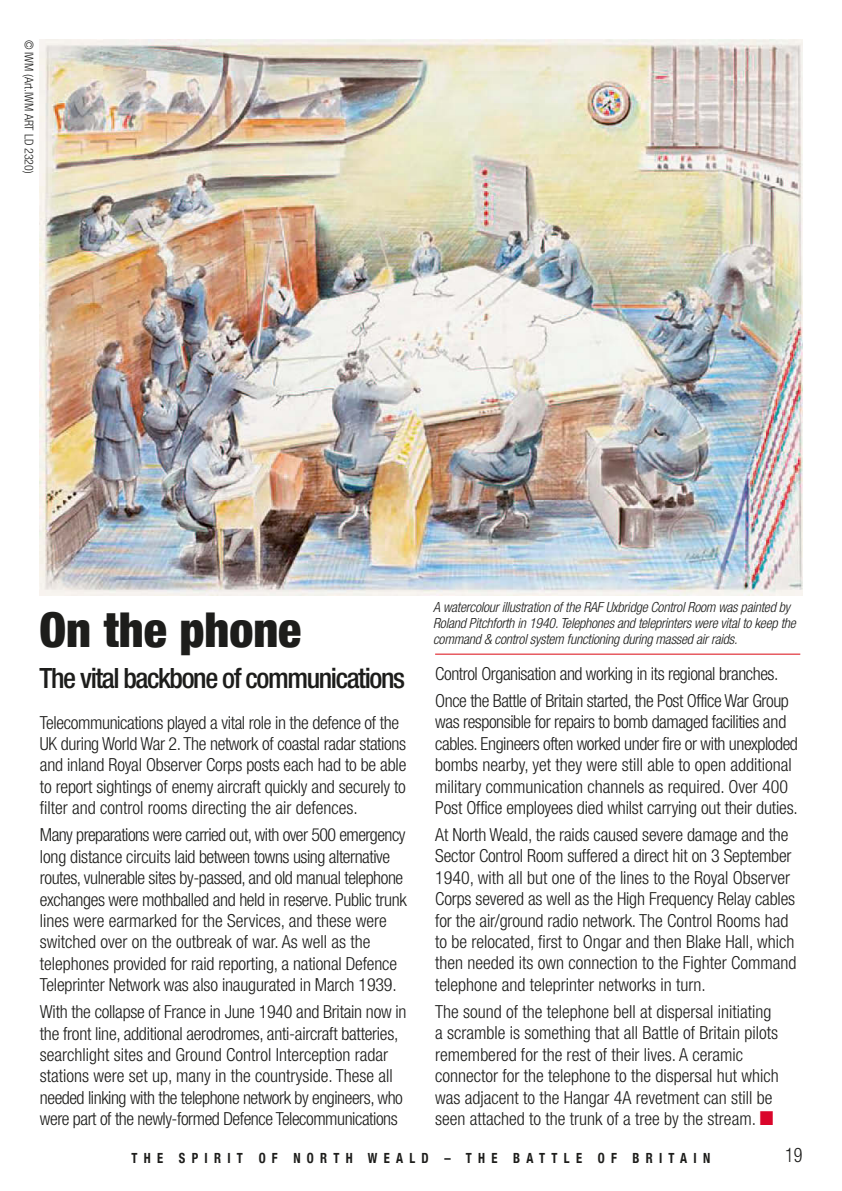
<style>
.page{position:relative;width:842px;height:1191px;background:#fff}
.page>*{position:absolute;margin:0;border:0;box-sizing:border-box;transform-origin:0 0}
.t1{font:900 condensed 48px "Helvetica Neue";color:#1d1d1b}
.t2{font:500 condensed 28px "Helvetica Neue";letter-spacing:-.05em;color:#1d1d1b}
.t3{font:300 condensed 20px "Helvetica Neue";color:#1d1d1b;scale:.9 1}
.t4{font:300 condensed 18px/21.4px "Helvetica Neue";letter-spacing:-.01em;color:#1d1d1b}
.t5{font:italic 300 condensed 14px/16px "Helvetica Neue";letter-spacing:-.015em;color:#1d1d1b}
.t6{font:700 condensed 14px "Helvetica Neue";letter-spacing:.5em;color:#1d1d1b;scale:.9 1}
.t7{font:300 condensed 12px "Helvetica Neue";color:#1d1d1b}
.s1{color:#da062b}
</style>
<div class="page">
<hr style="left:435px;top:653px;width:365px;height:1px;background:#db0812">
<img style="left:40px;top:40px;width:762px;height:555px">
<p class="t7" style="left:33px;top:40px;width:135px;rotate:90deg">© IWM (Art.IWM ART LD 2320)</p>
<p class="t5" style="left:433px;top:600px;width:367px">A watercolourillustration ofthe RAF Uxbridge ControlRoom waspainted by<br>Roland Pitchforth in 1940.Telephonesand teleprinterswere vitalto keep the command &amp; controlsystem functioning during massed airraids.</p>
<p class="t1" style="left:40px;top:600px;width:263px">On the phone</p>
<p class="t2" style="left:40px;top:668px;width:367px">The vital backbone of communications</p>
<p class="t4" style="left:40px;top:713px;width:368px">Telecommunications played a vital role in the defence of the UK during World War 2. The network of coastal radar stations and inland Royal Observer Corps posts each had to be able to report sightings of enemy aircraft quickly and securely to filter and control rooms directing the air defences.</p>
<p class="t4" style="left:40px;top:825px;width:368px">Many preparations were carried out, with over 500 emergency long distance circuits laid between towns using alternative routes, vulnerable sites by-passed, and old manual telephone exchanges were mothballed and held in reserve. Public trunk lines were earmarked for the Services, and these were switched over on the outbreak of war. As well as the telephones provided for raid reporting, a national Defence Teleprinter Network was also inaugurated in March 1939.</p>
<p class="t4" style="left:40px;top:1002px;width:368px">With the collapse of France in June 1940 and Britain now in the front line, additional aerodromes, anti-aircraft batteries, searchlight sites and Ground Control Interception radar stations were set up, many in the countryside. These all needed linking with the telephone network by engineers, who were part of the newly-formed Defence Telecommunications</p>
<p class="t4" style="left:435px;top:661px;width:355px;line-height:27px">Control Organisation and working in its regional branches.<br>Once the Battle of Britain started, the Post Office War Group</p>
<p class="t4" style="left:435px;top:712px;width:364px">was responsible for repairs to bomb damaged facilities and cables. Engineers often worked under fire or with unexploded bombs nearby, yet they were still able to open additional</p>
<p class="t4" style="left:435px;top:777px;width:364px">military communication channels as required. Over 400<br>Post Office employees died whilst carrying out their duties.</p>
<p class="t4" style="left:435px;top:825px;width:355px">At North Weald, the raids caused severe damage and the</p>
<p class="t4" style="left:435px;top:847px;width:363px">Sector Control Room suffered a direct hit on 3 September 1940, with all but one of the lines to the Royal Observer Corps severed as well as the High Frequency Relay cables for the air/ground radio network. The Control Rooms had to be relocated, first to Ongar and then Blake Hall, which then needed its own connection to the Fighter Command telephone and teleprinter networks in turn.</p>
<p class="t4" style="left:435px;top:1002px;width:345px">The sound of the telephone bell at dispersal initiating a scramble is something that all Battle of Britain pilots remembered for the rest of their lives. A ceramic connector for the telephone to the dispersal hut which was adjacent to the Hangar 4A revetment can still be seen attached to the trunk of a tree by the stream. <span class="s1">■</span></p>
<p class="t6" style="left:132px;top:1149px;width:645px">THE SPIRIT OF NORTH WEALD – THE BATTLE OF BRITAIN</p>
<p class="t3" style="left:785px;top:1147px;width:20px">19</p>
</div>
